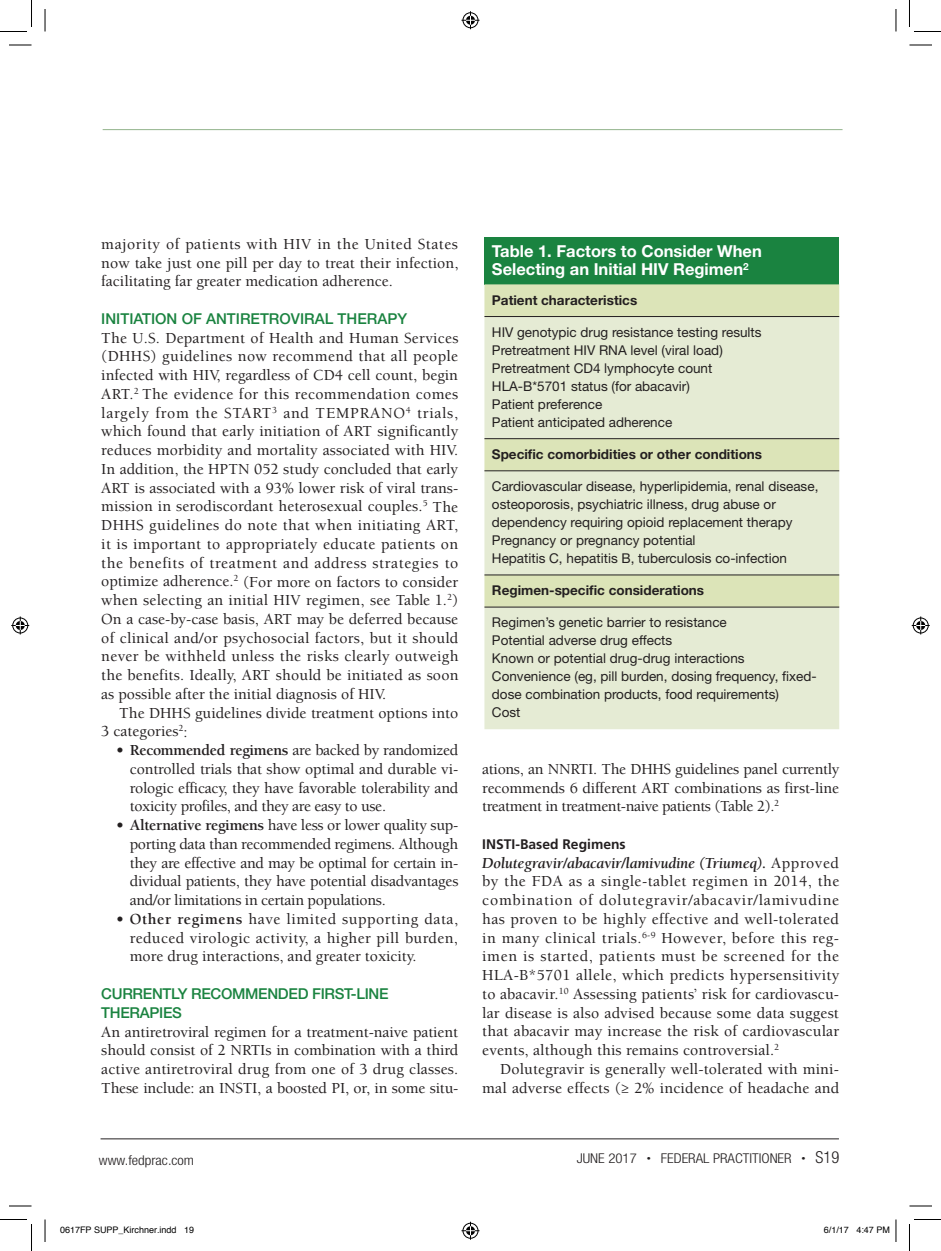
<style>
.page{position:relative;width:941px;height:1251px;background:#fff}
.page>*{position:absolute;margin:0;border:0;box-sizing:border-box;transform-origin:0 0}
.t1{font:700 16.5px/18px "Helvetica Neue LT Std";color:#fff}
.t2{font:500 15.75px/18.8px "Berkeley Std";color:#231f20;text-align:justify}
.t3{font:500 15px/18.8px "Helvetica Neue LT Std";letter-spacing:-.02em;color:#1a8340}
.t4{font:500 15px "Helvetica Neue LT Std";color:#1a8340}
.t5{font:700 13.8px "Frutiger LT Std";color:#231f20}
.t6{font:13.5px/18px "Helvetica Neue LT Std";color:#231f20}
.t7{font:700 13.5px "Helvetica Neue LT Std";color:#231f20}
.t8{font:300 condensed 13.5px "Helvetica Neue LT Std";color:#231f20;scale:1.1 1}
.t9{font:9px "Helvetica";color:#000}
.s1{font-weight:700}
.s2{font-weight:700;font-style:italic}
.s3{font-size:7.5px}
.s4{font-size:16.5px}
</style>
<div class="page">
<hr style="left:103px;top:129px;width:739px;height:1px;background:#92b38c">
<hr style="left:100px;top:1138px;width:738px;height:1px;background:#231f20">
<div style="left:484px;top:237px;width:355px;height:47px;background:#1a8340"></div>
<div style="left:484px;top:284px;width:355px;height:32px;background:#dce4b8"></div>
<svg style="left:484px;top:317px;width:355px;height:412px;background:#e2e9cf"></svg>
<hr style="left:484px;top:316px;width:355px;height:1px;background:#231f20">
<hr style="left:484px;top:438px;width:355px;height:1px;background:#231f20">
<hr style="left:484px;top:471px;width:355px;height:1px;background:#231f20">
<hr style="left:484px;top:575px;width:355px;height:1px;background:#231f20">
<hr style="left:484px;top:607px;width:355px;height:1px;background:#231f20">
<svg style="left:9px;top:45px;width:23px;height:1px"></svg>
<svg style="left:909px;top:45px;width:23px;height:1px"></svg>
<svg style="left:9px;top:1206px;width:23px;height:1px"></svg>
<svg style="left:909px;top:1206px;width:23px;height:1px"></svg>
<svg style="left:45px;top:9px;width:1px;height:23px"></svg>
<svg style="left:45px;top:1220px;width:1px;height:22px"></svg>
<svg style="left:895px;top:9px;width:1px;height:23px"></svg>
<svg style="left:0;top:0;width:32px;height:32px"></svg>
<svg style="left:0;top:1219px;width:32px;height:32px"></svg>
<svg style="left:909px;top:0;width:31px;height:32px"></svg>
<svg style="left:909px;top:1219px;width:31px;height:32px"></svg>
<svg style="left:461px;top:11px;width:18px;height:18px"></svg>
<svg style="left:461px;top:1222px;width:18px;height:18px"></svg>
<svg style="left:11px;top:616px;width:18px;height:18px"></svg>
<svg style="left:911px;top:616px;width:18px;height:18px"></svg>
<svg style="left:895px;top:1220px;width:1px;height:22px"></svg>
<p class="t2" style="left:101px;top:235px;width:358px">majority of patients with HIV in the United States now take just one pill per day to treat their infection, facilitating far greater medication adherence.</p>
<p class="t4" style="left:101px;top:310px;width:307px">INITIATION OF ANTIRETROVIRAL THERAPY</p>
<p class="t2" style="left:101px;top:329px;width:359px">The U.S. Department of Health and Human Services (DHHS) guidelines now recommend that all people infected with HIV, regardless of CD4 cell count, begin ART.<sup>2</sup> The evidence for this recommendation comes largely from the START<sup>3</sup> and TEMPRANO<sup>4</sup> trials, which found that early initiation of ART significantly reduces morbidity and mortality associated with HIV.<br>In addition, the HPTN 052 study concluded that early ART is associated with a 93% lower risk of viral trans&shy;mission in serodiscordant heterosexual couples.<sup>5</sup> The DHHS guidelines do note that when initiating ART, it is important to appropriately educate patients on the benefits of treatment and address strategies to optimize adherence.<sup>2</sup> (For more on factors to consider when selecting an initial HIV regimen, see Table 1.<sup>2</sup>)<br>On a case-by-case basis, ART may be deferred because of clinical and/or psychosocial factors, but it should never be withheld unless the risks clearly outweigh the benefits. Ideally, ART should be initiated as soon as possible after the initial diagnosis of HIV.</p>
<p class="t2" style="left:101px;top:704px;width:358px;text-indent:18px">The DHHS guidelines divide treatment options into<br>3 categories<sup>2</sup>:</p>
<p class="t2" style="left:130px;top:741px;width:330px;text-indent:-13px"><span class="s1">• Recommended regimens</span> are backed by randomized controlled trials that show optimal and durable vi&shy;rologic efficacy, they have favorable tolerability and toxicity profiles, and they are easy to use.</p>
<p class="t2" style="left:130px;top:816px;width:330px;text-indent:-13px"><span class="s1">• Alternative regimens</span> have less or lower quality sup&shy;porting data than recommended regimens. Although they are effective and may be optimal for certain in&shy;dividual patients, they have potential disadvantages and/or limitations in certain populations.</p>
<p class="t2" style="left:130px;top:910px;width:330px;text-indent:-13px"><span class="s1">• Other regimens</span> have limited supporting data, reduced virologic activity, a higher pill burden, more drug interactions, and greater toxicity.</p>
<p class="t3" style="left:101px;top:984px;width:289px">CURRENTLY RECOMMENDED FIRST-LINE<br>THERAPIES</p>
<p class="t2" style="left:101px;top:1022px;width:358px">An antiretroviral regimen for a treatment-naive patient should consist of 2 NRTIs in combination with a third active antiretroviral drug from one of 3 drug classes.<br>These include: an INSTI, a boosted PI, or, in some situ-</p>
<p class="t1" style="left:492px;top:242px;width:271px">Table 1. Factors to Consider When<br>Selecting an Initial HIV Regimen<sup>2</sup></p>
<p class="t7" style="left:492px;top:291px;width:147px">Patient characteristics</p>
<p class="t6" style="left:492px;top:323px;width:271px">HIV genotypic drug resistance testing results Pretreatment HIV RNA level (viral load)<br>Pretreatment CD4 lymphocyte count HLA-B*5701 status (for abacavir)<br>Patient preference<br>Patient anticipated adherence</p>
<p class="t7" style="left:492px;top:446px;width:272px">Specific comorbidities or other conditions</p>
<p class="t6" style="left:492px;top:477px;width:328px">Cardiovascular disease, hyperlipidemia, renal disease, osteoporosis, psychiatric illness, drug abuse or dependency requiring opioid replacement therapy Pregnancy or pregnancy potential<br>Hepatitis C, hepatitis B, tuberculosis co-infection</p>
<p class="t7" style="left:492px;top:582px;width:214px">Regimen-specific considerations</p>
<p class="t6" style="left:492px;top:613px;width:326px">Regimen’s genetic barrier to resistance<br>Potential adverse drug effects<br>Known or potential drug-drug interactions Convenience (eg, pill burden, dosing frequency, fixed&shy;dose combination products, food requirements)<br>Cost</p>
<p class="t2" style="left:482px;top:760px;width:358px">ations, an NNRTI. The DHHS guidelines panel currently recommends 6 different ART combinations as first-line treatment in treatment-naive patients (Table 2).<sup>2</sup></p>
<p class="t5" style="left:482px;top:836px;width:145px">INSTI-Based Regimens</p>
<p class="t2" style="left:482px;top:854px;width:359px"><span class="s2">Dolutegravir/abacavir/lamivudine (Triumeq).</span> Approved by the FDA as a single-tablet regimen in 2014, the combination of dolutegravir/abacavir/lamivudine has proven to be highly effective and well-tolerated in many clinical trials.<sup>6-9</sup> However, before this reg&shy;imen is started, patients must be screened for the HLA-B*5701 allele, which predicts hypersensitivity to abacavir.<sup>10</sup> Assessing patients’ risk for cardiovascu&shy;lar disease is also advised because some data suggest that abacavir may increase the risk of cardiovascular events, although this remains controversial.<sup>2</sup></p>
<p class="t2" style="left:482px;top:1060px;width:358px;text-align:right">Dolutegravir is generally well-tolerated with mini&shy;mal adverse effects (≥ 2% incidence of headache and</p>
<p class="t8" style="left:99px;top:1152px;width:88px">www.fedprac.com</p>
<p class="t8" style="left:576px;top:1151px;width:240px">JUNE 2017 <span class="s3">•</span> FEDERAL PRACTITIONER <span class="s3">•</span> <span class="s4">S19</span></p>
<p class="t9" style="left:60px;top:1223px;width:136px">0617FP SUPP_Kirchner.indd 19</p>
<p class="t9" style="left:824px;top:1223px;width:68px">6/1/17 4:47 PM</p>
</div>
